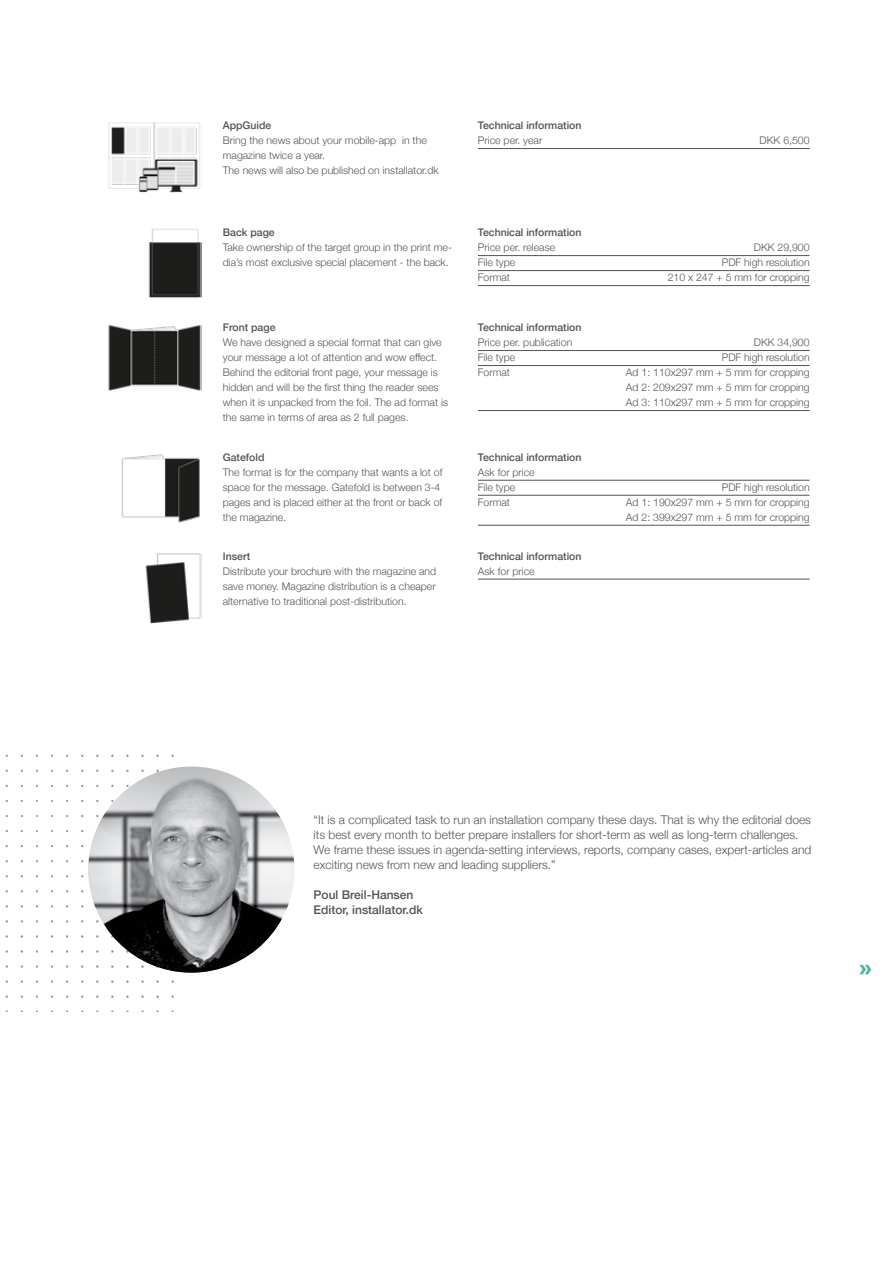
<style>
.page{position:relative;width:893px;height:1263px;background:#fff}
.page>*{position:absolute;margin:0;border:0;box-sizing:border-box;transform-origin:0 0}
.t1{font:900 21px "Arial";color:#52b9a8}
.t2{font:300 12px/15px "Helvetica Neue";color:#515458}
.t3{font:500 12px/15px "Helvetica Neue";color:#515458}
.t4{font:300 10.5px/15px "Helvetica Neue";color:#515458}
.t5{font:500 10.5px "Helvetica Neue";color:#515458}
</style>
<div class="page">
<img style="left:108px;top:325px;width:94px;height:66px">
<hr style="left:478px;top:350px;width:332px;height:1px;background:#515458">
<hr style="left:478px;top:365px;width:332px;height:1px;background:#515458">
<hr style="left:478px;top:410px;width:332px;height:1px;background:#515458">
<img style="left:121px;top:454px;width:79px;height:69px">
<hr style="left:478px;top:480px;width:332px;height:1px;background:#515458">
<hr style="left:478px;top:495px;width:332px;height:1px;background:#515458">
<hr style="left:478px;top:525px;width:332px;height:1px;background:#515458">
<img style="left:145px;top:553px;width:57px;height:71px">
<hr style="left:478px;top:579px;width:332px;height:1px;background:#515458">
<img style="left:108px;top:122px;width:92px;height:71px">
<img style="left:148px;top:228px;width:54px;height:70px">
<hr style="left:478px;top:148px;width:332px;height:1px;background:#515458">
<hr style="left:478px;top:255px;width:332px;height:1px;background:#515458">
<hr style="left:478px;top:270px;width:332px;height:1px;background:#515458">
<hr style="left:478px;top:285px;width:332px;height:1px;background:#515458">
<img style="left:5px;top:754px;width:169px;height:257px">
<img style="left:88px;top:766px;width:206px;height:207px;border-radius:103px">
<p class="t5" style="left:223px;top:117px;width:50px">AppGuide</p>
<p class="t4" style="left:223px;top:132px;width:217px">Bring the news about your mobile-app in the magazine twice a year.<br>The news will also be published on installator.dk</p>
<p class="t5" style="left:223px;top:224px;width:53px">Back page</p>
<p class="t4" style="left:223px;top:239px;width:231px">Take ownership of the target group in the print me&shy;dia’s most exclusive special placement - the back.</p>
<p class="t5" style="left:223px;top:319px;width:54px">Front page</p>
<p class="t4" style="left:223px;top:334px;width:227px">We have designed a special format that can give your message a lot of attention and wow effect.<br>Behind the editorial front page, your message is hidden and will be the first thing the reader sees when it is unpacked from the foil. The ad format is the same in terms of area as 2 full pages.</p>
<p class="t5" style="left:223px;top:449px;width:43px">Gatefold</p>
<p class="t4" style="left:223px;top:464px;width:221px">The format is for the company that wants a lot of space for the message. Gatefold is between 3-4 pages and is placed either at the front or back of the magazine.</p>
<p class="t5" style="left:223px;top:547px;width:29px">Insert</p>
<p class="t4" style="left:223px;top:563px;width:215px;text-align:justify">Distribute your brochure with the magazine and save money. Magazine distribution is a cheaper alternative to traditional post-distribution.</p>
<p class="t5" style="left:478px;top:117px;width:105px">Technical information</p>
<p class="t4" style="left:478px;top:132px;width:66px">Price per. year</p>
<p class="t4" style="left:760px;top:132px;width:51px">DKK 6,500</p>
<p class="t5" style="left:478px;top:224px;width:105px">Technical information</p>
<p class="t4" style="left:478px;top:239px;width:79px">Price per. release</p>
<p class="t4" style="left:754px;top:239px;width:57px">DKK 29,900</p>
<p class="t4" style="left:478px;top:254px;width:39px">File type</p>
<p class="t4" style="left:722px;top:254px;width:89px">PDF high resolution</p>
<p class="t4" style="left:478px;top:269px;width:34px">Format</p>
<p class="t4" style="left:668px;top:269px;width:143px">210 x 247 + 5 mm for cropping</p>
<p class="t5" style="left:478px;top:319px;width:105px">Technical information</p>
<p class="t4" style="left:478px;top:334px;width:96px">Price per. publication</p>
<p class="t4" style="left:754px;top:334px;width:57px">DKK 34,900</p>
<p class="t4" style="left:478px;top:349px;width:39px">File type</p>
<p class="t4" style="left:722px;top:349px;width:89px">PDF high resolution</p>
<p class="t4" style="left:478px;top:364px;width:34px">Format</p>
<p class="t4" style="left:626px;top:364px;width:185px;text-align:justify">Ad 1: 110x297 mm + 5 mm for cropping Ad 2: 209x297 mm + 5 mm for cropping Ad 3: 110x297 mm + 5 mm for cropping</p>
<p class="t5" style="left:478px;top:449px;width:105px">Technical information</p>
<p class="t4" style="left:478px;top:464px;width:58px">Ask for price<br>File type</p>
<p class="t4" style="left:722px;top:479px;width:89px">PDF high resolution</p>
<p class="t4" style="left:478px;top:494px;width:34px">Format</p>
<p class="t4" style="left:626px;top:494px;width:185px">Ad 1: 190x297 mm + 5 mm for cropping<br>Ad 2: 399x297 mm + 5 mm for cropping</p>
<p class="t5" style="left:478px;top:547px;width:105px">Technical information</p>
<p class="t4" style="left:478px;top:563px;width:58px">Ask for price</p>
<p class="t2" style="left:314px;top:811px;width:499px">“It is a complicated task to run an installation company these days. That is why the editorial does its best every month to better prepare installers for short-term as well as long-term challenges.<br>We frame these issues in agenda-setting interviews, reports, company cases, expert-articles and exciting news from new and leading suppliers.”</p>
<p class="t3" style="left:314px;top:886px;width:111px">Poul Breil-Hansen<br>Editor, installator.dk</p>
<h1 class="t1" style="left:858px;top:952px;width:16px">»</h1>
</div>
